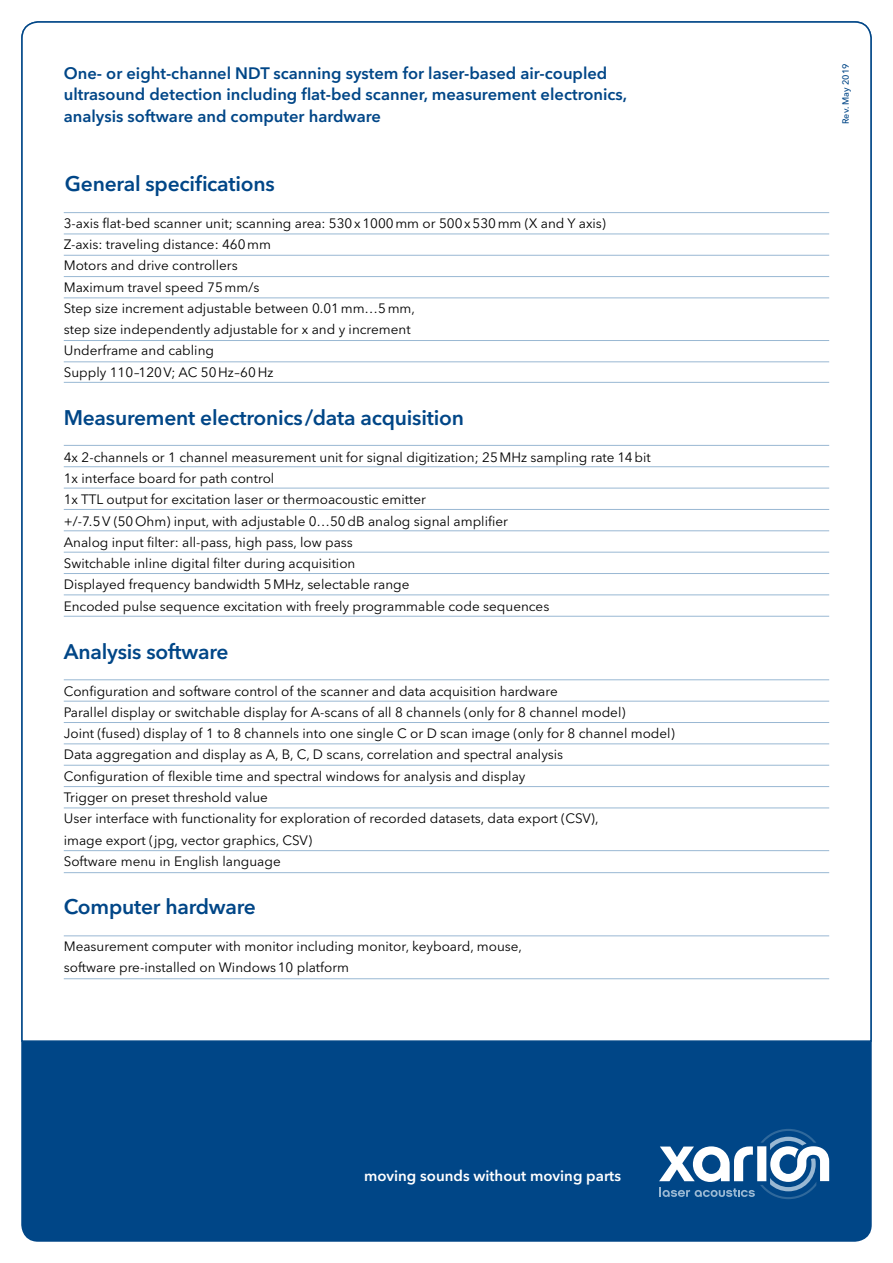
<style>
.page{position:relative;width:893px;height:1263px;background:#fff}
.page>*{position:absolute;margin:0;border:0;box-sizing:border-box;transform-origin:0 0}
.t1{font:600 21px "Avenir Next LT Pro";letter-spacing:-.01em;color:#004687}
.t2{font:600 16.5px/21.3px "Avenir Next LT Pro";color:#004687}
.t3{font:600 15px "Avenir Next LT Pro";color:#fff}
.t4{font:13.5px/21.3px "Avenir Next LT Pro";color:#000}
.t5{font:500 9px "Avenir Next LT Pro";color:#004687}
</style>
<div class="page">
<div style="left:21px;top:21px;width:851px;height:1221px;background:#004687;border-radius:17px"></div>
<svg style="left:659px;top:1129px;width:170px;height:70px"></svg>
<div style="left:21px;top:21px;width:851px;height:1021px;background:#fff"></div>
<hr style="left:64px;top:212px;width:765px;height:1px;background:#99b8d3">
<hr style="left:64px;top:234px;width:765px;height:1px;background:#99b8d3">
<hr style="left:64px;top:255px;width:765px;height:1px;background:#99b8d3">
<hr style="left:64px;top:276px;width:765px;height:1px;background:#99b8d3">
<hr style="left:64px;top:297px;width:765px;height:1px;background:#99b8d3">
<hr style="left:64px;top:382px;width:765px;height:1px;background:#99b8d3">
<hr style="left:64px;top:340px;width:765px;height:1px;background:#99b8d3">
<hr style="left:64px;top:361px;width:765px;height:1px;background:#99b8d3">
<hr style="left:64px;top:445px;width:765px;height:1px;background:#99b8d3">
<hr style="left:64px;top:466px;width:765px;height:1px;background:#99b8d3">
<hr style="left:64px;top:488px;width:765px;height:1px;background:#99b8d3">
<hr style="left:64px;top:509px;width:765px;height:1px;background:#99b8d3">
<hr style="left:64px;top:530px;width:765px;height:1px;background:#99b8d3">
<hr style="left:64px;top:616px;width:765px;height:1px;background:#99b8d3">
<hr style="left:64px;top:573px;width:765px;height:1px;background:#99b8d3">
<hr style="left:64px;top:594px;width:765px;height:1px;background:#99b8d3">
<hr style="left:64px;top:552px;width:765px;height:1px;background:#99b8d3">
<hr style="left:64px;top:679px;width:765px;height:1px;background:#99b8d3">
<hr style="left:64px;top:701px;width:765px;height:1px;background:#99b8d3">
<hr style="left:64px;top:722px;width:765px;height:1px;background:#99b8d3">
<hr style="left:64px;top:743px;width:765px;height:1px;background:#99b8d3">
<hr style="left:64px;top:765px;width:765px;height:1px;background:#99b8d3">
<hr style="left:64px;top:850px;width:765px;height:1px;background:#99b8d3">
<hr style="left:64px;top:807px;width:765px;height:1px;background:#99b8d3">
<hr style="left:64px;top:872px;width:765px;height:1px;background:#99b8d3">
<hr style="left:64px;top:786px;width:765px;height:1px;background:#99b8d3">
<hr style="left:64px;top:935px;width:765px;height:1px;background:#99b8d3">
<hr style="left:64px;top:978px;width:765px;height:1px;background:#99b8d3">
<p class="t2" style="left:64px;top:62px;width:565px">One- or eight-channel NDT scanning system for laser-based air-coupled ultrasound detection including flat-bed scanner, measurement electronics, analysis software and computer hardware</p>
<h1 class="t1" style="left:65px;top:171px;width:211px">General specifications</h1>
<p class="t4" style="left:64px;top:212px;width:544px">3-axis flat-bed scanner unit; scanning area: 530x1000mm or 500x530mm (X and Y axis)<br>Z-axis: traveling distance: 460mm<br>Motors and drive controllers<br>Maximum travel speed 75mm/s<br>Step size increment adjustable between 0.01mm…5mm,<br>step size independently adjustable for x and y increment<br>Underframe and cabling<br>Supply 110–120V; AC 50Hz–60Hz</p>
<h1 class="t1" style="left:64px;top:405px;width:402px">Measurement electronics/data acquisition</h1>
<p class="t4" style="left:64px;top:446px;width:588px">4x 2-channels or 1 channel measurement unit for signal digitization; 25MHz sampling rate 14bit 1x interface board for path control<br>1x TTL output for excitation laser or thermoacoustic emitter<br>+/-7.5V (50Ohm) input, with adjustable 0…50dB analog signal amplifier<br>Analog input filter: all-pass, high pass, low pass<br>Switchable inline digital filter during acquisition<br>Displayed frequency bandwidth 5MHz, selectable range<br>Encoded pulse sequence excitation with freely programmable code sequences</p>
<h1 class="t1" style="left:64px;top:639px;width:166px">Analysis software</h1>
<p class="t4" style="left:64px;top:680px;width:612px">Configuration and software control of the scanner and data acquisition hardware<br>Parallel display or switchable display for A-scans of all 8 channels (only for 8 channel model)<br>Joint (fused) display of 1 to 8 channels into one single C or D scan image (only for 8 channel model)<br>Data aggregation and display as A, B, C, D scans, correlation and spectral analysis<br>Configuration of flexible time and spectral windows for analysis and display<br>Trigger on preset threshold value<br>User interface with functionality for exploration of recorded datasets, data export (CSV),<br>image export (jpg, vector graphics, CSV)<br>Software menu in English language</p>
<h1 class="t1" style="left:64px;top:894px;width:194px">Computer hardware</h1>
<p class="t4" style="left:64px;top:935px;width:460px">Measurement computer with monitor including monitor, keyboard, mouse, software pre-installed on Windows10 platform</p>
<p class="t3" style="left:364px;top:1167px;width:258px">moving sounds without moving parts</p>
<p class="t5" style="left:840px;top:124px;width:62px;rotate:-90deg">Rev. May 2019</p>
</div>
